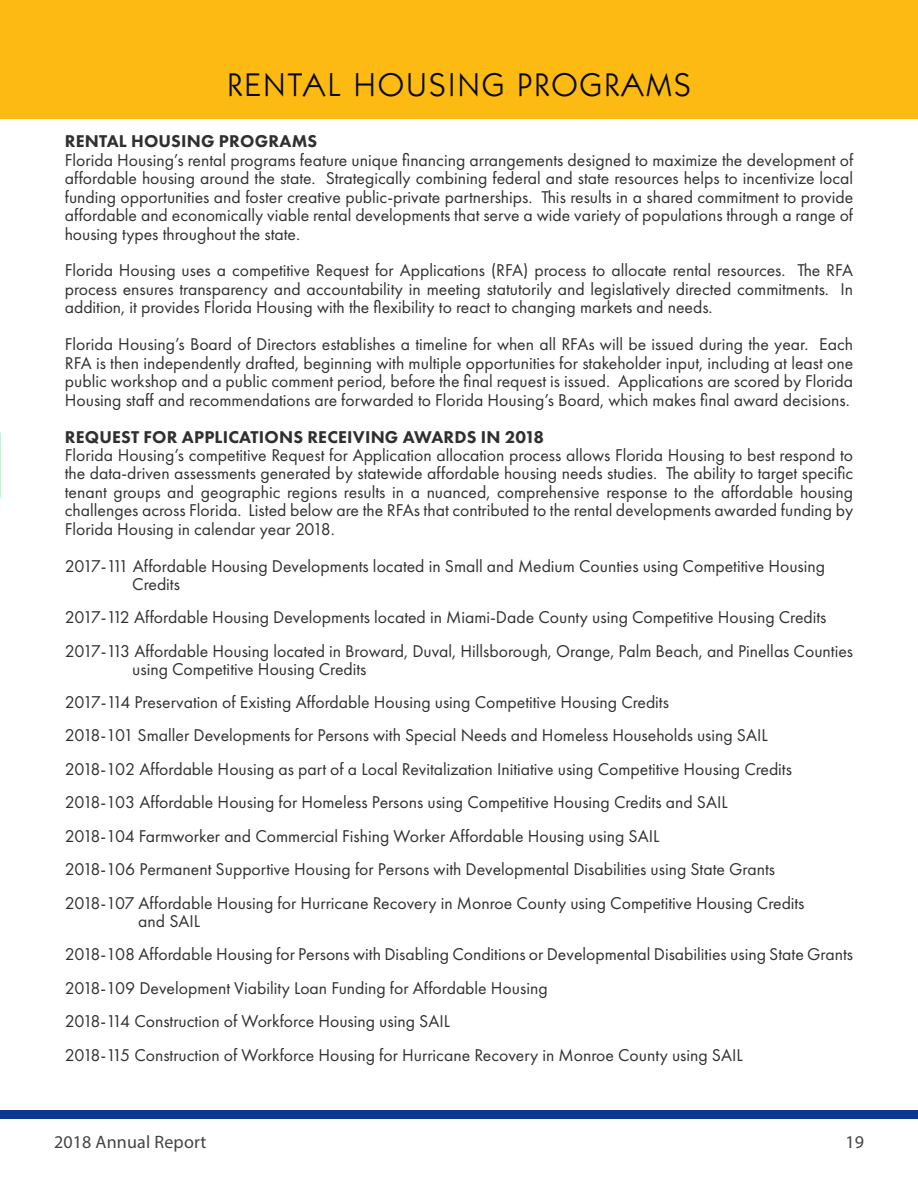
<style>
.page{position:relative;width:918px;height:1188px;background:#fff}
.page>*{position:absolute;margin:0;border:0;box-sizing:border-box;transform-origin:0 0}
.t1{font:33px "ITC Kabel Std";letter-spacing:.075em;color:#080a09}
.Paragraph_Style_1{font:18px "Myriad Pro";letter-spacing:.01em;color:#464343}
.Paragraph_Style_1-2{font:17.7px/18.5px "Futura PT";color:#2f3030;text-align:justify}
.Paragraph_Style_1-3{font:800 17.7px "Futura PT";letter-spacing:.01em;color:#2f3030}
</style>
<div class="page">
<div style="left:0;top:0;width:918px;height:119px;background:#fdba12"></div>
<div style="left:0;top:1111px;width:918px;height:8px;background:#0d3793"></div>
<p class="t1" style="left:227px;top:65px;width:465px">RENTAL HOUSING PROGRAMS</p>
<p class="Paragraph_Style_1-3" style="left:65px;top:130px;width:254px">RENTAL HOUSING PROGRAMS</p>
<p class="Paragraph_Style_1-2" style="left:65px;top:151px;width:790px">Florida Housing’s rental programs feature unique financing arrangements designed to maximize the development of affordable housing around the state. Strategically combining federal and state resources helps to incentivize local funding opportunities and foster creative public-private partnerships. This results in a shared commitment to provide affordable and economically viable rental developments that serve a wide variety of populations through a range of housing types throughout the state.</p>
<p class="Paragraph_Style_1-2" style="left:65px;top:261px;width:790px">Florida Housing uses a competitive Request for Applications (RFA) process to allocate rental resources. The RFA process ensures transparency and accountability in meeting statutorily and legislatively directed commitments. In addition, it provides Florida Housing with the flexibility to react to changing markets and needs.</p>
<p class="Paragraph_Style_1-2" style="left:65px;top:335px;width:790px">Florida Housing’s Board of Directors establishes a timeline for when all RFAs will be issued during the year. Each RFA is then independently drafted, beginning with multiple opportunities for stakeholder input, including at least one public workshop and a public comment period, before the final request is issued. Applications are scored by Florida Housing staff and recommendations are forwarded to Florida Housing’s Board, which makes final award decisions.</p>
<p class="Paragraph_Style_1-3" style="left:65px;top:426px;width:481px">REQUEST FOR APPLICATIONS RECEIVING AWARDS IN 2018</p>
<p class="Paragraph_Style_1-2" style="left:65px;top:446px;width:790px">Florida Housing’s competitive Request for Application allocation process allows Florida Housing to best respond to the data-driven assessments generated by statewide affordable housing needs studies. The ability to target specific tenant groups and geographic regions results in a nuanced, comprehensive response to the affordable housing challenges across Florida. Listed below are the RFAs that contributed to the rental developments awarded funding by Florida Housing in calendar year 2018.</p>
<p class="Paragraph_Style_1-2" style="left:65px;top:556px;width:762px">2017-111 Affordable Housing Developments located in Small and Medium Counties using Competitive Housing</p>
<p class="Paragraph_Style_1-2" style="left:132px;top:574px;width:49px">Credits</p>
<p class="Paragraph_Style_1-2" style="left:65px;top:608px;width:763px">2017-112 Affordable Housing Developments located in Miami-Dade County using Competitive Housing Credits</p>
<p class="Paragraph_Style_1-2" style="left:65px;top:641px;width:790px">2017-113 Affordable Housing located in Broward, Duval, Hillsborough, Orange, Palm Beach, and Pinellas Counties</p>
<p class="Paragraph_Style_1-2" style="left:132px;top:659px;width:236px">using Competitive Housing Credits</p>
<p class="Paragraph_Style_1-2" style="left:65px;top:693px;width:606px">2017-114 Preservation of Existing Affordable Housing using Competitive Housing Credits</p>
<p class="Paragraph_Style_1-2" style="left:65px;top:726px;width:705px">2018-101 Smaller Developments for Persons with Special Needs and Homeless Households using SAIL</p>
<p class="Paragraph_Style_1-2" style="left:65px;top:760px;width:729px">2018-102 Affordable Housing as part of a Local Revitalization Initiative using Competitive Housing Credits</p>
<p class="Paragraph_Style_1-2" style="left:65px;top:793px;width:664px">2018-103 Affordable Housing for Homeless Persons using Competitive Housing Credits and SAIL</p>
<p class="Paragraph_Style_1-2" style="left:65px;top:827px;width:596px">2018-104 Farmworker and Commercial Fishing Worker Affordable Housing using SAIL</p>
<p class="Paragraph_Style_1-2" style="left:65px;top:860px;width:712px">2018-106 Permanent Supportive Housing for Persons with Developmental Disabilities using State Grants</p>
<p class="Paragraph_Style_1-2" style="left:65px;top:893px;width:741px">2018-107 Affordable Housing for Hurricane Recovery in Monroe County using Competitive Housing Credits</p>
<p class="Paragraph_Style_1-2" style="left:138px;top:911px;width:63px">and SAIL</p>
<p class="Paragraph_Style_1-2" style="left:65px;top:945px;width:790px">2018-108 Affordable Housing for Persons with Disabling Conditions or Developmental Disabilities using State Grants</p>
<p class="Paragraph_Style_1-2" style="left:65px;top:978px;width:484px">2018-109 Development Viability Loan Funding for Affordable Housing</p>
<p class="Paragraph_Style_1-2" style="left:65px;top:1012px;width:387px">2018-114 Construction of Workforce Housing using SAIL</p>
<p class="Paragraph_Style_1-2" style="left:65px;top:1045px;width:680px">2018-115 Construction of Workforce Housing for Hurricane Recovery in Monroe County using SAIL</p>
<p class="Paragraph_Style_1" style="left:54px;top:1130px;width:154px">2018 Annual Report</p>
<p class="Paragraph_Style_1" style="left:845px;top:1130px;width:20px">19</p>
</div>
